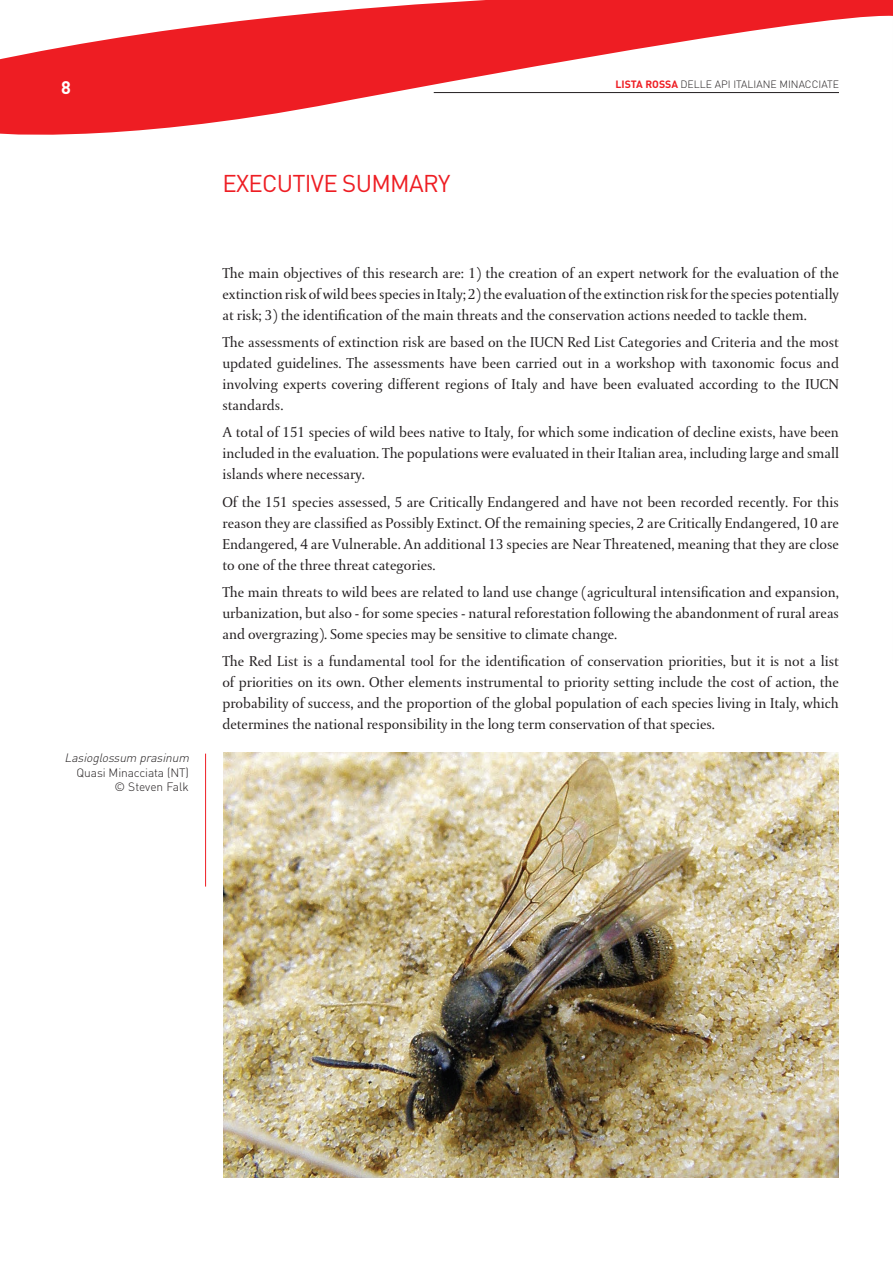
<style>
.page{position:relative;width:893px;height:1263px;background:#fff}
.page>*{position:absolute;margin:0;border:0;box-sizing:border-box;transform-origin:0 0}
.t1{font:24px "DIN";letter-spacing:-.03em;color:#ee1d23}
.t2{font:700 18px "DIN";color:#fff}
.t3{font:15px/21px "DTL Paradox T";color:#231f20;text-align:justify}
.t4{font:300 12px/14.4px "DIN";letter-spacing:-.01em;color:#231f20;text-align:right}
.t5{font:italic 300 12px "DIN";color:#231f20}
.t6{font:300 10.5px "DIN";color:#231f20}
.s1{font-weight:700;color:#ee1d23}
</style>
<div class="page">
<svg style="left:0;top:0;width:892px;height:135px;fill:#ee2429"></svg>
<hr style="left:434px;top:92px;width:405px;height:1px;background:#231f20">
<img style="left:224px;top:753px;width:615px;height:425px">
<hr style="left:205px;top:754px;width:1px;height:132px;background:#ee1d23">
<svg style="left:892px;top:0;width:1px;height:16px"></svg>
<p class="t2" style="left:61px;top:76px;width:11px">8</p>
<p class="t5" style="left:65px;top:751px;width:129px">Lasioglossum prasinum</p>
<p class="t4" style="left:77px;top:765px;width:114px">Quasi Minacciata (NT) © Steven Falk</p>
<h1 class="t1" style="left:222px;top:168px;width:229px">EXECUTIVE SUMMARY</h1>
<p class="t6" style="left:615px;top:78px;width:225px"><span class="s1">LISTA ROSSA</span> DELLE API ITALIANE MINACCIATE</p>
<p class="t3" style="left:222px;top:262px;width:618px">The main objectives of this research are: 1) the creation of an expert network for the evaluation of the extinction risk of wild bees species in Italy; 2) the evaluation of the extinction risk for the species potentially at risk; 3) the identification of the main threats and the conservation actions needed to tackle them.</p>
<p class="t3" style="left:222px;top:332px;width:618px">The assessments of extinction risk are based on the IUCN Red List Categories and Criteria and the most updated guidelines. The assessments have been carried out in a workshop with taxonomic focus and involving experts covering different regions of Italy and have been evaluated according to the IUCN standards.</p>
<p class="t3" style="left:222px;top:422px;width:618px">A total of 151 species of wild bees native to Italy, for which some indication of decline exists, have been included in the evaluation. The populations were evaluated in their Italian area, including large and small islands where necessary.</p>
<p class="t3" style="left:222px;top:491px;width:618px">Of the 151 species assessed, 5 are Critically Endangered and have not been recorded recently. For this reason they are classified as Possibly Extinct. Of the remaining species, 2 are Critically Endangered, 10 are Endangered, 4 are Vulnerable. An additional 13 species are Near Threatened, meaning that they are close to one of the three threat categories.</p>
<p class="t3" style="left:222px;top:582px;width:618px">The main threats to wild bees are related to land use change (agricultural intensification and expansion, urbanization, but also - for some species - natural reforestation following the abandonment of rural areas and overgrazing). Some species may be sensitive to climate change.</p>
<p class="t3" style="left:222px;top:651px;width:618px">The Red List is a fundamental tool for the identification of conservation priorities, but it is not a list of priorities on its own. Other elements instrumental to priority setting include the cost of action, the probability of success, and the proportion of the global population of each species living in Italy, which determines the national responsibility in the long term conservation of that species.</p>
</div>
